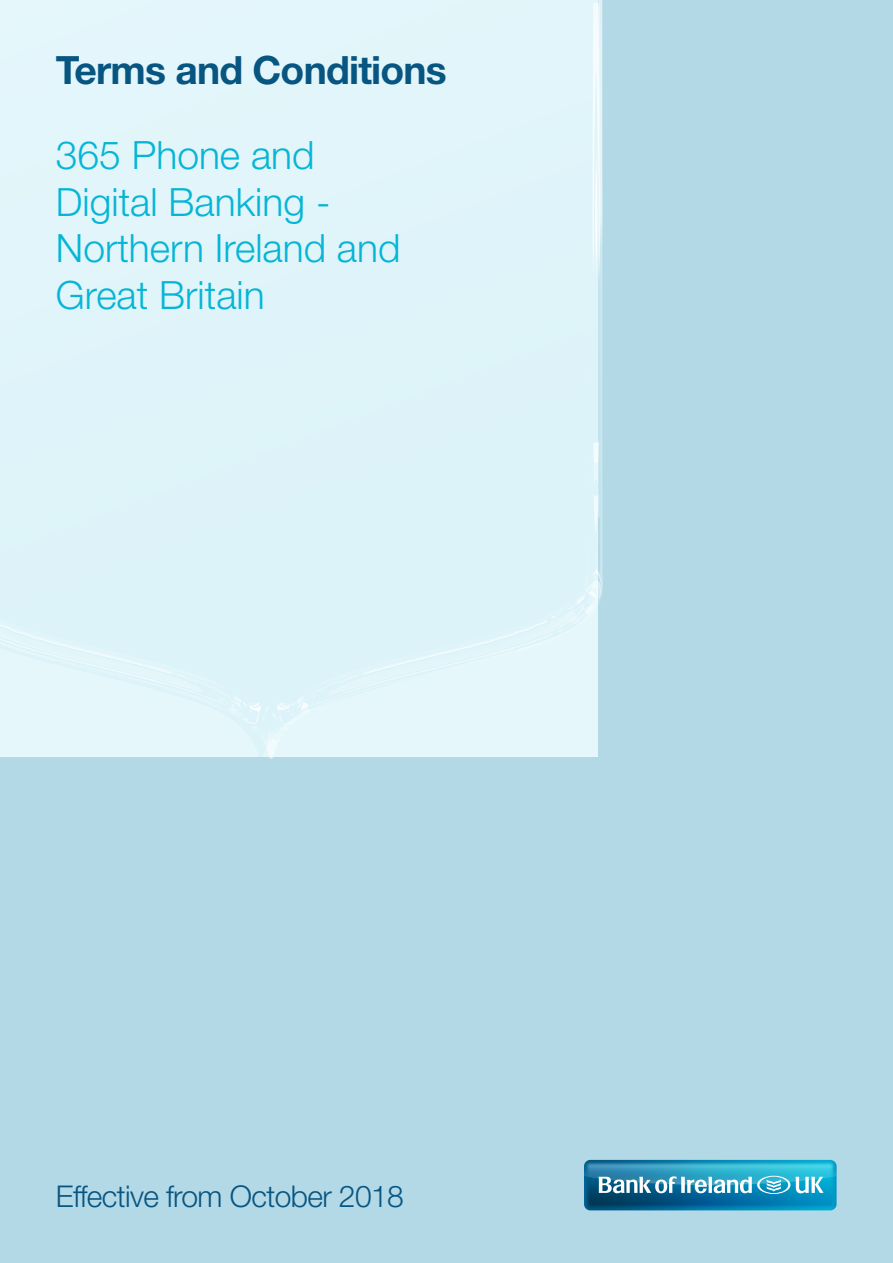
<style>
.page{position:relative;width:893px;height:1263px;background:#b3d9e6}
.page>*{position:absolute;margin:0;border:0;box-sizing:border-box;transform-origin:0 0}
.Sub-Heading{font:300 39px "Helvetica Neue LT Std";color:#06b5d6}
.Sub-Heading-2{font:700 39px "Helvetica Neue LT Std";letter-spacing:-.02em;color:#075581}
.Sub-Heading-3{font:300 30px "Helvetica Neue LT Std";letter-spacing:-.02em;color:#075581}
</style>
<div class="page">
<div style="left:0;top:0;width:603px;height:759px;background:#dff4fa"></div>
<svg style="left:584px;top:1160px;width:253px;height:50px;background:#3295b8"></svg>
<p class="Sub-Heading-2" style="left:56px;top:46px;width:392px">Terms and Conditions</p>
<p class="Sub-Heading" style="left:56px;top:132px;width:260px">365 Phone and</p>
<p class="Sub-Heading" style="left:56px;top:178px;width:276px">Digital Banking -</p>
<p class="Sub-Heading" style="left:56px;top:225px;width:346px">Northern Ireland and</p>
<p class="Sub-Heading" style="left:56px;top:271px;width:210px">Great Britain</p>
<p class="Sub-Heading-3" style="left:56px;top:1177px;width:349px">Effective from October 2018</p>
</div>
